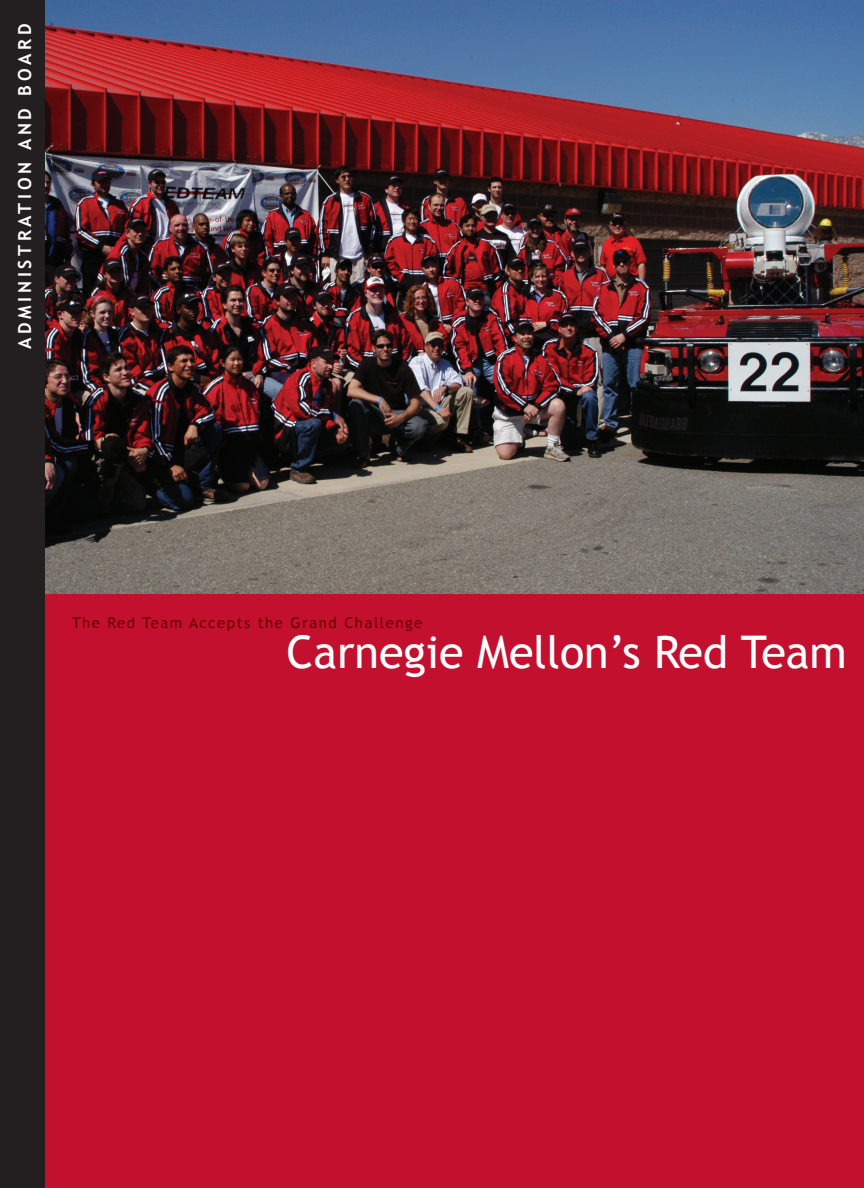
<style>
.page{position:relative;width:864px;height:1188px;background:#c3102f}
.page>*{position:absolute;margin:0;border:0;box-sizing:border-box;transform-origin:0 0}
.t1{font:45px "Trebuchet MS";color:#fff}
.t2{font:700 18px "Trebuchet MS";letter-spacing:.2em;color:#fff}
.t3{font:15px "Trebuchet MS";letter-spacing:.1em;color:#6b0000}
</style>
<div class="page">
<img style="left:45px;top:0;width:819px;height:594px">
<div style="left:0;top:0;width:45px;height:1188px;background:#231f20"></div>
<p class="t2" style="left:14px;top:349px;width:326px;rotate:-90deg">ADMINISTRATION AND BOARD</p>
<p class="t3" style="left:72px;top:613px;width:352px">The Red Team Accepts the Grand Challenge</p>
<h1 class="t1" style="left:286px;top:626px;width:562px">Carnegie Mellon’s Red Team</h1>
</div>
